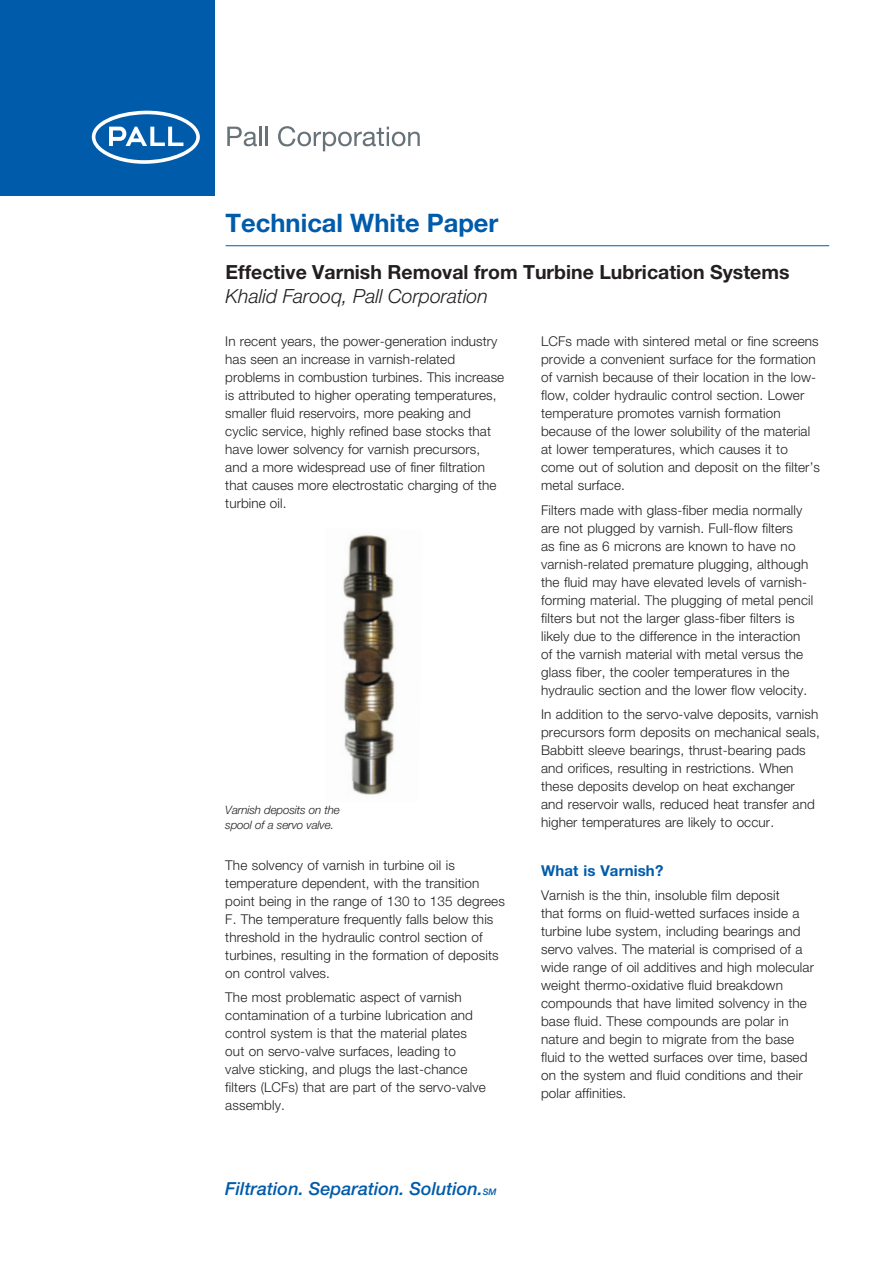
<style>
.page{position:relative;width:893px;height:1263px;background:#fff}
.page>*{position:absolute;margin:0;border:0;box-sizing:border-box;transform-origin:0 0}
._01_Cover_Document_T{font:700 25.5px "Helvetica Neue LT Std";color:#015bab}
._03_Cover_Title{font:700 19.5px "Helvetica Neue LT Std";color:#231f20}
._03_Cover_Title-2{font:italic 300 19.5px "Helvetica Neue LT Std";color:#231f20}
.t1{font:italic 500 18px "Helvetica Neue LT Std";color:#015bab}
.t2{font:700 15px "Helvetica Neue LT Std";letter-spacing:.01em;color:#015bab}
.t3{font:300 13.5px/18px "Helvetica Neue LT Std";letter-spacing:.01em;color:#231f20}
.t4{font:italic 300 11.7px/15px "Helvetica Neue LT Std";letter-spacing:-.015em;color:#231f20}
.s1{font-size:9px}
</style>
<div class="page">
<div style="left:0;top:0;width:214px;height:196px;background:#015bab"></div>
<hr style="left:226px;top:245px;width:603px;height:1px;background:#015bab">
<svg style="left:92px;top:110px;width:108px;height:54px"></svg>
<svg style="left:227px;top:127px;width:40px;height:19px"></svg>
<svg style="left:278px;top:126px;width:142px;height:25px"></svg>
<img style="left:343px;top:534px;width:52px;height:261px">
<p class="_01_Cover_Document_T" style="left:226px;top:207px;width:274px">Technical White Paper</p>
<p class="_03_Cover_Title" style="left:226px;top:260px;width:565px">Effective Varnish Removal from Turbine Lubrication Systems</p>
<p class="_03_Cover_Title-2" style="left:226px;top:284px;width:264px">Khalid Farooq, Pall Corporation</p>
<p class="t3" style="left:225px;top:332px;width:280px">In recent years, the power-generation industry has seen an increase in varnish-related problems in combustion turbines. This increase is attributed to higher operating temperatures, smaller fluid reservoirs, more peaking and cyclic service, highly refined base stocks that have lower solvency for varnish precursors, and a more widespread use of finer filtration that causes more electrostatic charging of the turbine oil.</p>
<p class="t4" style="left:225px;top:802px;width:116px">Varnish deposits on the spool of a servo valve.</p>
<p class="t3" style="left:225px;top:856px;width:281px">The solvency of varnish in turbine oil is temperature dependent, with the transition point being in the range of 130 to 135 degrees F. The temperature frequently falls below this threshold in the hydraulic control section of turbines, resulting in the formation of deposits on control valves.</p>
<p class="t3" style="left:225px;top:988px;width:262px">The most problematic aspect of varnish contamination of a turbine lubrication and control system is that the material plates out on servo-valve surfaces, leading to valve sticking, and plugs the last-chance filters (LCFs) that are part of the servo-valve assembly.</p>
<p class="t1" style="left:225px;top:1178px;width:273px">Filtration. Separation. Solution.<span class="s1">SM</span></p>
<p class="t3" style="left:541px;top:332px;width:280px">LCFs made with sintered metal or fine screens provide a convenient surface for the formation of varnish because of their location in the low&shy;flow, colder hydraulic control section. Lower temperature promotes varnish formation because of the lower solubility of the material at lower temperatures, which causes it to come out of solution and deposit on the filter’s metal surface.</p>
<p class="t3" style="left:541px;top:501px;width:274px">Filters made with glass-fiber media normally are not plugged by varnish. Full-flow filters<br>as fine as 6 microns are known to have no varnish-related premature plugging, although the fluid may have elevated levels of varnish&shy;forming material. The plugging of metal pencil filters but not the larger glass-fiber filters is likely due to the difference in the interaction of the varnish material with metal versus the glass fiber, the cooler temperatures in the hydraulic section and the lower flow velocity.</p>
<p class="t3" style="left:541px;top:705px;width:280px">In addition to the servo-valve deposits, varnish precursors form deposits on mechanical seals, Babbitt sleeve bearings, thrust-bearing pads and orifices, resulting in restrictions. When these deposits develop on heat exchanger and reservoir walls, reduced heat transfer and higher temperatures are likely to occur.</p>
<p class="t2" style="left:541px;top:861px;width:124px">What is Varnish?</p>
<p class="t3" style="left:541px;top:886px;width:274px">Varnish is the thin, insoluble film deposit<br>that forms on fluid-wetted surfaces inside a turbine lube system, including bearings and servo valves. The material is comprised of a wide range of oil additives and high molecular weight thermo-oxidative fluid breakdown compounds that have limited solvency in the base fluid. These compounds are polar in nature and begin to migrate from the base fluid to the wetted surfaces over time, based on the system and fluid conditions and their polar affinities.</p>
</div>
